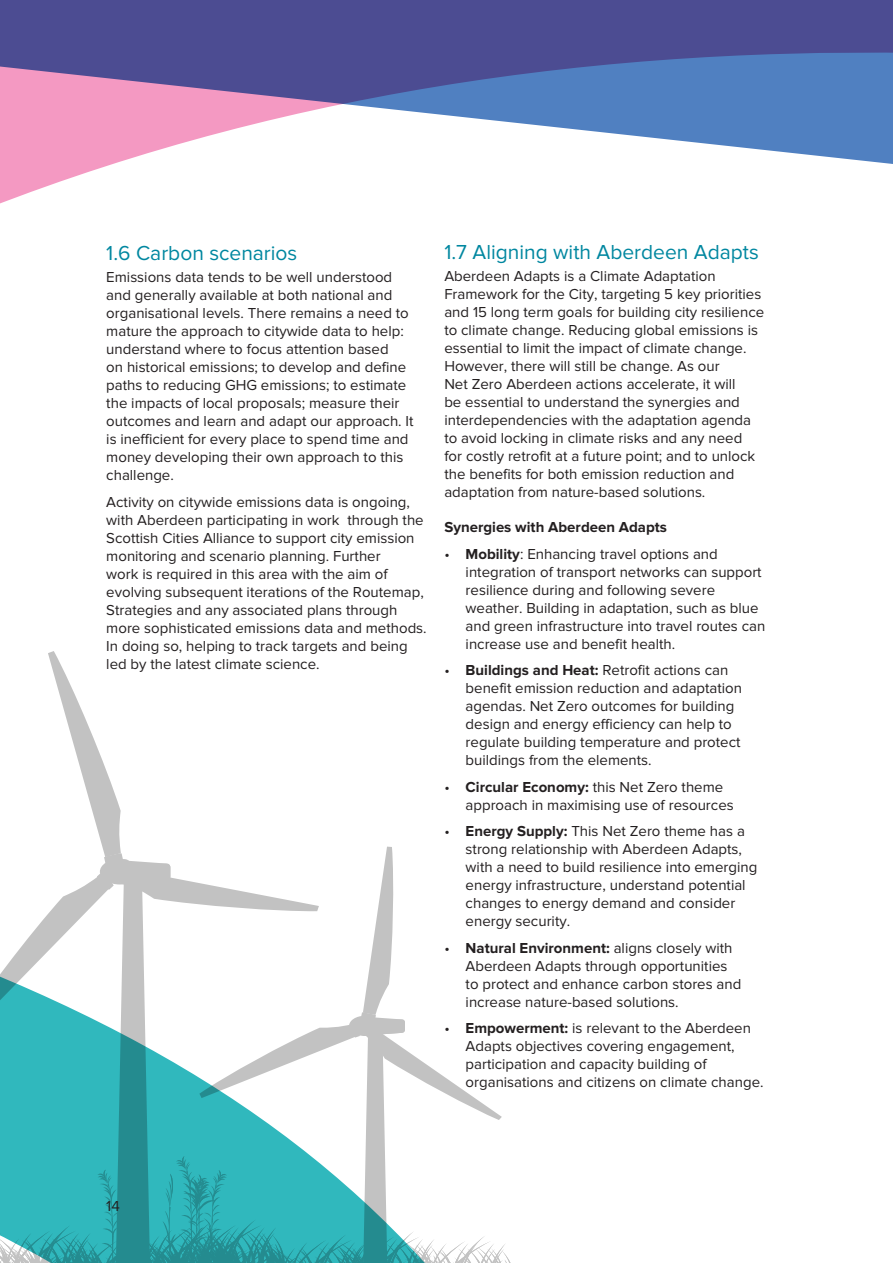
<style>
.page{position:relative;width:893px;height:1263px;background:#fff}
.page>*{position:absolute;margin:0;border:0;box-sizing:border-box;transform-origin:0 0}
.Bullets{font:21px "Proxima Nova";color:#0087a0}
.Bullets-2{font:15px/18px "Proxima Nova";color:#231f20}
.Bullets-3{font:700 15px "Proxima Nova";color:#231f20}
.s1{font-weight:700}
</style>
<div class="page">
<svg style="left:0;top:166px;width:106px;height:38px"></svg>
<svg style="left:0;top:0;width:893px;height:166px"></svg>
<svg style="left:0;top:651px;width:511px;height:612px"></svg>
<p class="Bullets" style="left:106px;top:241px;width:193px">1.6 Carbon scenarios</p>
<p class="Bullets-2" style="left:106px;top:269px;width:309px">Emissions data tends to be well understood and generally available at both national and organisational levels. There remains a need to mature the approach to citywide data to help: understand where to focus attention based<br>on historical emissions; to develop and define paths to reducing GHG emissions; to estimate the impacts of local proposals; measure their outcomes and learn and adapt our approach. It is inefficient for every place to spend time and money developing their own approach to this challenge.</p>
<p class="Bullets-2" style="left:106px;top:493px;width:322px">Activity on citywide emissions data is ongoing, with Aberdeen participating in work through the Scottish Cities Alliance to support city emission monitoring and scenario planning. Further<br>work is required in this area with the aim of evolving subsequent iterations of the Routemap, Strategies and any associated plans through more sophisticated emissions data and methods.<br>In doing so, helping to track targets and being led by the latest climate science.</p>
<p class="Bullets" style="left:444px;top:240px;width:316px">1.7 Aligning with Aberdeen Adapts</p>
<p class="Bullets-2" style="left:444px;top:267px;width:321px">Aberdeen Adapts is a Climate Adaptation Framework for the City, targeting 5 key priorities and 15 long term goals for building city resilience to climate change. Reducing global emissions is essential to limit the impact of climate change.<br>However, there will still be change. As our<br>Net Zero Aberdeen actions accelerate, it will<br>be essential to understand the synergies and interdependencies with the adaptation agenda to avoid locking in climate risks and any need<br>for costly retrofit at a future point; and to unlock the benefits for both emission reduction and adaptation from nature-based solutions.</p>
<p class="Bullets-3" style="left:444px;top:519px;width:224px">Synergies with Aberdeen Adapts</p>
<p class="Bullets-2" style="left:466px;top:545px;width:301px;text-indent:-21px">• <span class="s1">Mobility</span>: Enhancing travel options and integration of transport networks can support resilience during and following severe weather. Building in adaptation, such as blue and green infrastructure into travel routes can increase use and benefit health.</p>
<p class="Bullets-2" style="left:466px;top:661px;width:278px;text-indent:-21px">• <span class="s1">Buildings and Heat:</span> Retrofit actions can benefit emission reduction and adaptation agendas. Net Zero outcomes for building design and energy efficiency can help to regulate building temperature and protect buildings from the elements.</p>
<p class="Bullets-2" style="left:466px;top:778px;width:270px;text-indent:-21px">• <span class="s1">Circular Economy:</span> this Net Zero theme approach in maximising use of resources</p>
<p class="Bullets-2" style="left:466px;top:822px;width:293px;text-indent:-21px">• <span class="s1">Energy Supply:</span> This Net Zero theme has a strong relationship with Aberdeen Adapts, with a need to build resilience into emerging energy infrastructure, understand potential changes to energy demand and consider energy security.</p>
<p class="Bullets-2" style="left:466px;top:939px;width:277px;text-indent:-21px">• <span class="s1">Natural Environment:</span> aligns closely with Aberdeen Adapts through opportunities to protect and enhance carbon stores and increase nature-based solutions.</p>
<p class="Bullets-2" style="left:466px;top:1019px;width:299px;text-indent:-21px">• <span class="s1">Empowerment:</span> is relevant to the Aberdeen Adapts objectives covering engagement, participation and capacity building of organisations and citizens on climate change.</p>
<p class="Bullets-2" style="left:106px;top:1197px;width:15px">14</p>
</div>
